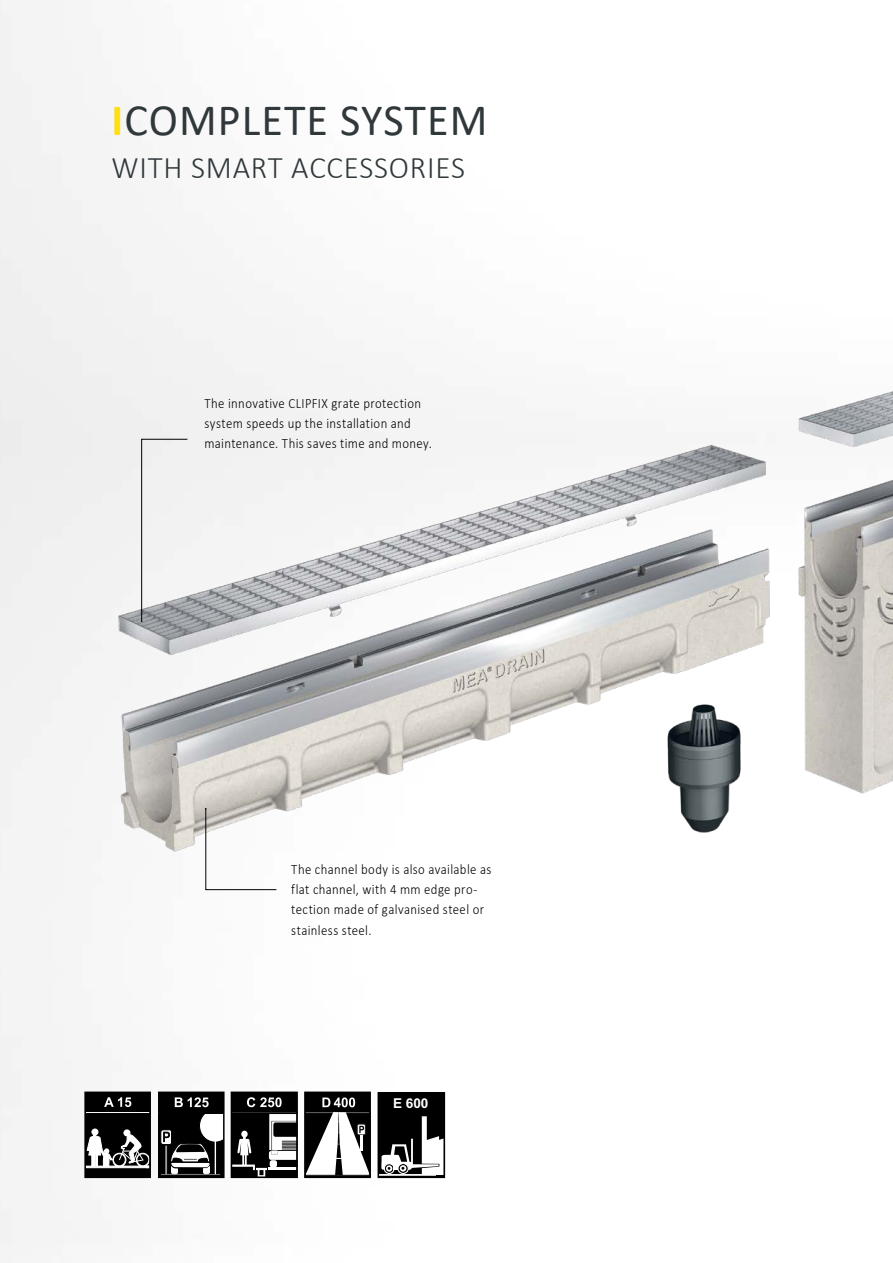
<style>
.page{position:relative;width:893px;height:1263px;background:#fff}
.page>*{position:absolute;margin:0;border:0;box-sizing:border-box;transform-origin:0 0}
.t1{font:45px "Calibri";letter-spacing:.025em;color:#30383b}
.t2{font:300 31.5px "Calibri";letter-spacing:.025em;color:#30383b}
.t3{font:300 14.25px/20.2px "Calibri";letter-spacing:.025em;color:#000;scale:.9 1}
.t4{font:700 13.5px "Arial";color:#fff}
.s1{font-weight:700;color:#ffde14}
</style>
<div class="page">
<img style="left:0;top:0;width:446px;height:1263px">
<img style="left:47px;top:274px;width:846px;height:654px">
<svg style="left:141px;top:439px;width:47px;height:183px"></svg>
<div style="left:85px;top:1092px;width:65px;height:19px;background:#000"></div>
<svg style="left:104px;top:1097px;width:27px;height:10px"></svg>
<div style="left:85px;top:1113px;width:65px;height:64px;background:#000"></div>
<svg style="left:87px;top:1129px;width:61px;height:39px"></svg>
<div style="left:84px;top:1091px;width:67px;height:87px;border:2px solid #000"></div>
<div style="left:159px;top:1092px;width:65px;height:19px;background:#000"></div>
<svg style="left:161px;top:1097px;width:61px;height:78px"></svg>
<hr style="left:160px;top:1113px;width:64px;height:1px;background:#000">
<div style="left:158px;top:1091px;width:67px;height:87px;border:2px solid #000"></div>
<div style="left:231px;top:1112px;width:66px;height:65px;border:1px solid #000"></div>
<svg style="left:234px;top:1114px;width:61px;height:61px"></svg>
<div style="left:231px;top:1092px;width:66px;height:19px;background:#000"></div>
<svg style="left:247px;top:1097px;width:35px;height:10px"></svg>
<div style="left:231px;top:1091px;width:67px;height:87px;border:2px solid #000"></div>
<div style="left:305px;top:1092px;width:65px;height:19px;background:#000"></div>
<svg style="left:307px;top:1097px;width:61px;height:78px"></svg>
<div style="left:304px;top:1091px;width:67px;height:87px;border:2px solid #000"></div>
<svg style="left:381px;top:1095px;width:61px;height:80px"></svg>
<div style="left:378px;top:1092px;width:67px;height:86px;border:2px solid #000"></div>
<svg style="left:205px;top:808px;width:72px;height:82px"></svg>
<h1 class="t1" style="left:112px;top:89px;width:377px"><span class="s1">I</span>COMPLETE SYSTEM</h1>
<h2 class="t2" style="left:112px;top:148px;width:355px">WITH SMART ACCESSORIES</h2>
<p class="t3" style="left:204px;top:393px;width:254px">The innovative CLIPFIX grate protection system speeds up the installation and maintenance. This saves time and money.</p>
<p class="t3" style="left:291px;top:859px;width:224px">The channel body is also available as flat channel, with 4 mm edge pro&shy;tection made of galvanised steel or stainless steel.</p>
<p class="t4" style="left:393px;top:1094px;width:37px">E 600</p>
</div>
